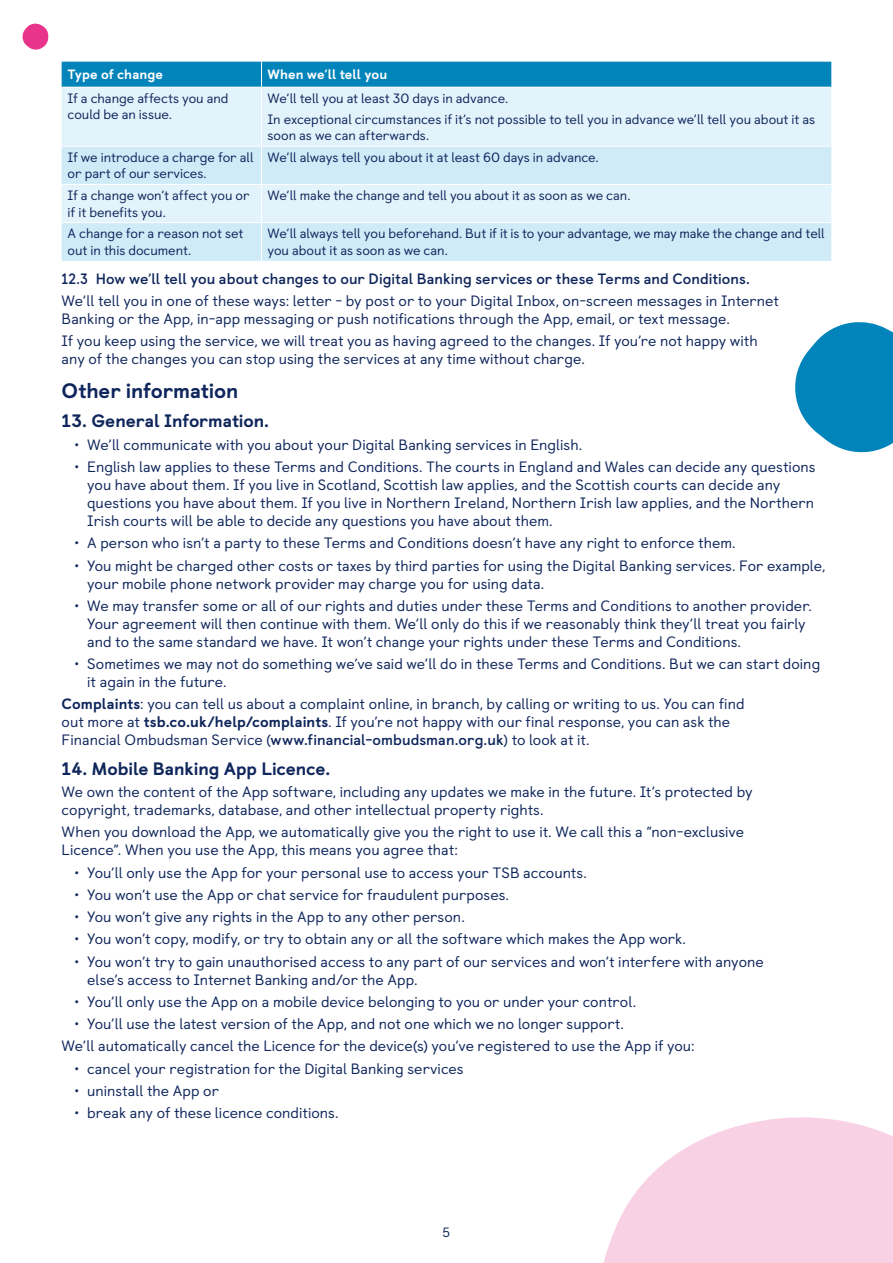
<style>
.page{position:relative;width:893px;height:1263px;background:#fff}
.page>*{position:absolute;margin:0;border:0;box-sizing:border-box;transform-origin:0 0}
.t1{font:800 21px "TSB Castledown";letter-spacing:-.005em;color:#0f265c}
.t2{font:800 18px "TSB Castledown";letter-spacing:-.005em;color:#0f265c}
.t3{font:15px/18px "TSB Castledown";letter-spacing:.005em;color:#0f265c}
.t4{font:700 15px "TSB Castledown";letter-spacing:.005em;color:#0f265c;scale:.9 1}
.t5{font:13.5px/16.5px "TSB Castledown";letter-spacing:-.005em;color:#0f265c}
.t6{font:800 13.5px "TSB Castledown";letter-spacing:.005em;color:#fff}
.s1{font-weight:800}
.s2{font-weight:700}
</style>
<div class="page">
<svg style="left:22px;top:23px;width:26px;height:27px"></svg>
<svg style="left:795px;top:322px;width:98px;height:131px"></svg>
<div style="left:62px;top:88px;width:769px;height:58px;background:#e3f3fb"></div>
<svg style="left:62px;top:147px;width:769px;height:114px;background:#d6edf8"></svg>
<div style="left:62px;top:62px;width:769px;height:25px;background:#0084ba"></div>
<hr style="left:261px;top:88px;width:1px;height:58px;background:#fff">
<hr style="left:261px;top:146px;width:1px;height:38px;background:#fff">
<hr style="left:62px;top:184px;width:199px;height:1px;background:#fff">
<hr style="left:261px;top:184px;width:570px;height:1px;background:#fff">
<hr style="left:261px;top:185px;width:1px;height:37px;background:#fff">
<hr style="left:62px;top:222px;width:199px;height:1px;background:#fff">
<hr style="left:261px;top:222px;width:570px;height:1px;background:#fff">
<hr style="left:261px;top:223px;width:1px;height:38px;background:#fff">
<svg style="left:603px;top:1117px;width:290px;height:146px;fill:#f9d1e4"></svg>
<p class="t6" style="left:68px;top:66px;width:97px">Type of change</p>
<p class="t6" style="left:267px;top:66px;width:121px">When we’ll tell you</p>
<p class="t5" style="left:68px;top:90px;width:162px">If a change affects you and could be an issue.</p>
<p class="t5" style="left:267px;top:88px;width:549px;line-height:20.7px">We’ll tell you at least 30 days in advance.<br>In exceptional circumstances if it’s not possible to tell you in advance we’ll tell you about it as</p>
<p class="t5" style="left:267px;top:127px;width:163px">soon as we can afterwards.</p>
<p class="t5" style="left:68px;top:149px;width:187px">If we introduce a charge for all or part of our services.</p>
<p class="t5" style="left:267px;top:149px;width:333px">We’ll always tell you about it at least 60 days in advance.</p>
<p class="t5" style="left:68px;top:187px;width:183px">If a change won’t affect you or if it benefits you.</p>
<p class="t5" style="left:267px;top:187px;width:364px">We’ll make the change and tell you about it as soon as we can.</p>
<p class="t5" style="left:68px;top:225px;width:177px">A change for a reason not set out in this document.</p>
<p class="t5" style="left:267px;top:225px;width:559px">We’ll always tell you beforehand. But if it is to your advantage, we may make the change and tell you about it as soon as we can.</p>
<p class="t4" style="left:62px;top:269px;width:766px">12.3 How we’ll tell you about changes to our Digital Banking services or these Terms and Conditions.</p>
<p class="t3" style="left:62px;top:292px;width:719px">We’ll tell you in one of these ways: letter - by post or to your Digital Inbox, on-screen messages in Internet<br>Banking or the App, in-app messaging or push notifications through the App, email, or text message.</p>
<p class="t3" style="left:62px;top:332px;width:698px">If you keep using the service, we will treat you as having agreed to the changes. If you’re not happy with any of the changes you can stop using the services at any time without charge.</p>
<h1 class="t1" style="left:62px;top:378px;width:178px">Other information</h1>
<p class="t2" style="left:62px;top:410px;width:209px">13. General Information.</p>
<p class="t3" style="left:74px;top:436px;width:509px">• We’ll communicate with you about your Digital Banking services in English.</p>
<p class="t3" style="left:87px;top:458px;width:730px;text-indent:-13px">• English law applies to these Terms and Conditions. The courts in England and Wales can decide any questions you have about them. If you live in Scotland, Scottish law applies, and the Scottish courts can decide any questions you have about them. If you live in Northern Ireland, Northern Irish law applies, and the Northern Irish courts will be able to decide any questions you have about them.</p>
<p class="t3" style="left:74px;top:534px;width:663px">• A person who isn’t a party to these Terms and Conditions doesn’t have any right to enforce them.</p>
<p class="t3" style="left:87px;top:556px;width:740px;text-indent:-13px">• You might be charged other costs or taxes by third parties for using the Digital Banking services. For example, your mobile phone network provider may charge you for using data.</p>
<p class="t3" style="left:87px;top:597px;width:726px;text-indent:-13px">• We may transfer some or all of our rights and duties under these Terms and Conditions to another provider.<br>Your agreement will then continue with them. We’ll only do this if we reasonably think they’ll treat you fairly and to the same standard we have. It won’t change your rights under these Terms and Conditions.</p>
<p class="t3" style="left:87px;top:655px;width:735px;text-indent:-13px">• Sometimes we may not do something we’ve said we’ll do in these Terms and Conditions. But we can start doing it again in the future.</p>
<p class="t3" style="left:62px;top:695px;width:684px"><span class="s1">Complaints</span>: you can tell us about a complaint online, in branch, by calling or writing to us. You can find out more at <span class="s1">tsb.co.uk/help/complaints</span>. If you’re not happy with our final response, you can ask the<br>Financial Ombudsman Service (<span class="s2">www.financial-ombudsman.org.uk</span>) to look at it.</p>
<p class="t2" style="left:62px;top:757px;width:270px">14. Mobile Banking App Licence.</p>
<p class="t3" style="left:62px;top:783px;width:692px">We own the content of the App software, including any updates we make in the future. It’s protected by copyright, trademarks, database, and other intellectual property rights.</p>
<p class="t3" style="left:62px;top:823px;width:684px">When you download the App, we automatically give you the right to use it. We call this a “non-exclusive<br>Licence”. When you use the App, this means you agree that:</p>
<p class="t3" style="left:74px;top:863px;width:514px">• You’ll only use the App for your personal use to access your TSB accounts.</p>
<p class="t3" style="left:74px;top:886px;width:436px">• You won’t use the App or chat service for fraudulent purposes.</p>
<p class="t3" style="left:74px;top:908px;width:392px">• You won’t give any rights in the App to any other person.</p>
<p class="t3" style="left:74px;top:930px;width:613px">• You won’t copy, modify, or try to obtain any or all the software which makes the App work.</p>
<p class="t3" style="left:87px;top:952px;width:678px;text-indent:-13px">• You won’t try to gain unauthorised access to any part of our services and won’t interfere with anyone else’s access to Internet Banking and/or the App.</p>
<p class="t3" style="left:74px;top:993px;width:563px">• You’ll only use the App on a mobile device belonging to you or under your control.</p>
<p class="t3" style="left:62px;top:1013px;width:634px;line-height:22.2px;text-indent:13px">• You’ll use the latest version of the App, and not one which we no longer support.<br>We’ll automatically cancel the Licence for the device(s) you’ve registered to use the App if you:</p>
<p class="t3" style="left:74px;top:1059px;width:391px">• cancel your registration for the Digital Banking services</p>
<p class="t3" style="left:74px;top:1082px;width:146px">• uninstall the App or</p>
<p class="t3" style="left:74px;top:1104px;width:266px">• break any of these licence conditions.</p>
<p class="t5" style="left:443px;top:1224px;width:9px">5</p>
</div>
